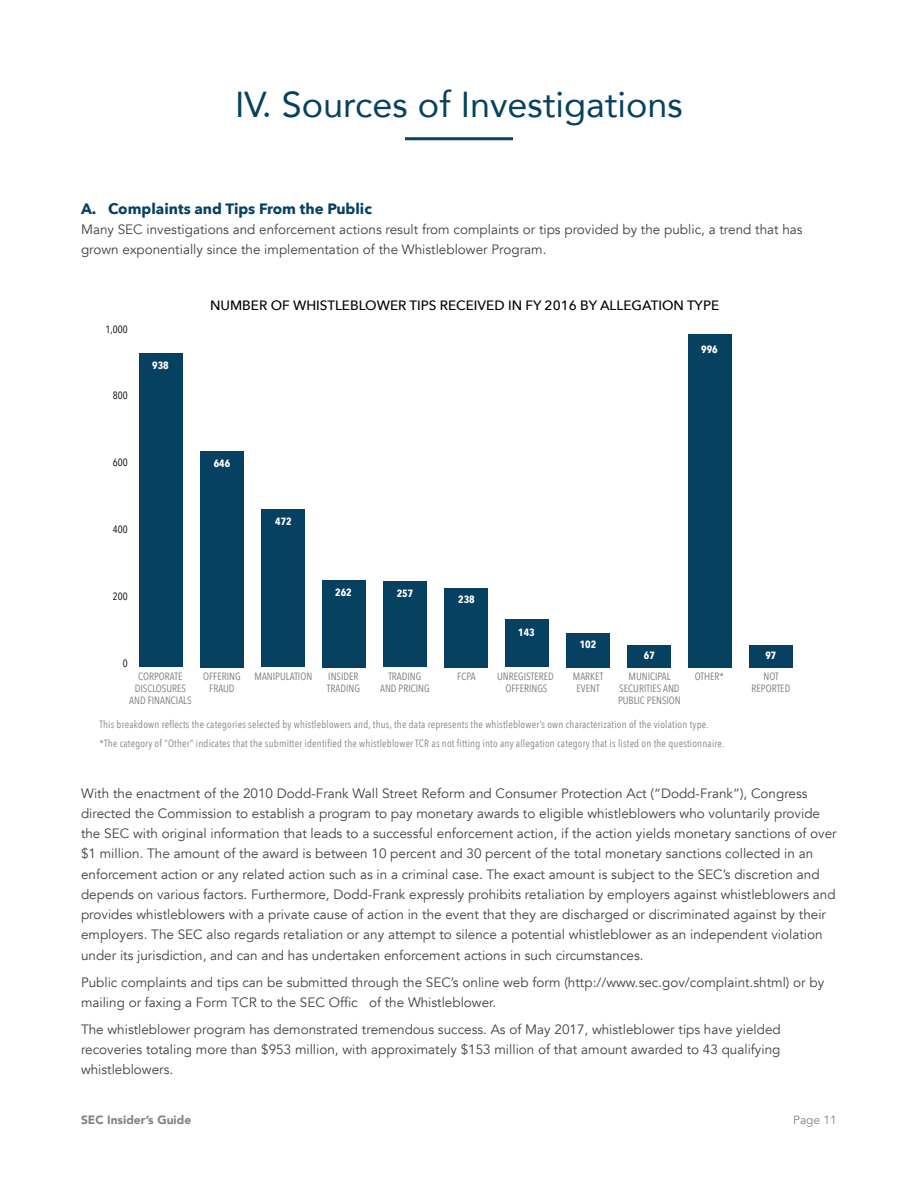
<style>
.page{position:relative;width:918px;height:1188px;background:#fff}
.page>*{position:absolute;margin:0;border:0;box-sizing:border-box;transform-origin:0 0}
.t1{font:36px "Avenir";color:#074162}
.t2{font:700 15px "Avenir Next";color:#074162}
.t3{font:13.5px/20.2px "Avenir";color:#414042}
.t4{font:500 13.5px "Avenir Next";color:#000}
.t5{font:900 12px "Avenir";color:#838386}
.t6{font:12px "Avenir";color:#838386}
.t7{font:10.5px/19.5px "Avenir Next Condensed";letter-spacing:.02em;color:#838386}
.t8{font:10.5px/12px "Avenir Next Condensed";color:#77787b;text-align:center}
.t9{font:700 10.5px "Avenir Next Condensed";color:#fff}
.t10{font:10.5px "Avenir Next Condensed";color:#000}
</style>
<div class="page">
<hr style="left:405px;top:137px;width:108px;height:3px;background:#074162">
<div style="left:139px;top:354px;width:44px;height:313px;background:#074162"></div>
<div style="left:200px;top:451px;width:44px;height:216px;background:#074162"></div>
<div style="left:261px;top:509px;width:44px;height:158px;background:#074162"></div>
<div style="left:322px;top:580px;width:44px;height:87px;background:#074162"></div>
<div style="left:383px;top:581px;width:44px;height:86px;background:#074162"></div>
<div style="left:444px;top:588px;width:44px;height:79px;background:#074162"></div>
<div style="left:505px;top:619px;width:44px;height:48px;background:#074162"></div>
<div style="left:566px;top:633px;width:44px;height:34px;background:#074162"></div>
<div style="left:627px;top:645px;width:44px;height:22px;background:#074162"></div>
<div style="left:688px;top:334px;width:44px;height:333px;background:#074162"></div>
<div style="left:749px;top:645px;width:44px;height:22px;background:#074162"></div>
<h1 class="t1" style="left:235px;top:76px;width:449px">IV. Sources of Investigations</h1>
<p class="t2" style="left:81px;top:196px;width:292px">A. Complaints and Tips From the Public</p>
<p class="t3" style="left:81px;top:219px;width:723px">Many SEC investigations and enforcement actions result from complaints or tips provided by the public, a trend that has grown exponentially since the implementation of the Whistleblower Program.</p>
<p class="t10" style="left:106px;top:320px;width:24px">1,000</p>
<p class="t10" style="left:113px;top:387px;width:16px">800</p>
<p class="t10" style="left:113px;top:454px;width:16px">600</p>
<p class="t10" style="left:113px;top:521px;width:16px">400</p>
<p class="t10" style="left:113px;top:588px;width:16px">200</p>
<p class="t10" style="left:123px;top:654px;width:6px">0</p>
<p class="t9" style="left:152px;top:359px;width:18px">938</p>
<p class="t4" style="left:210px;top:293px;width:511px">NUMBER OF WHISTLEBLOWER TIPS RECEIVED IN FY 2016 BY ALLEGATION TYPE</p>
<p class="t9" style="left:214px;top:457px;width:18px">646</p>
<p class="t9" style="left:275px;top:515px;width:18px">472</p>
<p class="t9" style="left:335px;top:586px;width:18px">262</p>
<p class="t9" style="left:397px;top:587px;width:18px">257</p>
<p class="t9" style="left:458px;top:593px;width:18px">238</p>
<p class="t9" style="left:518px;top:626px;width:18px">143</p>
<p class="t9" style="left:580px;top:638px;width:18px">102</p>
<p class="t9" style="left:701px;top:343px;width:18px">996</p>
<p class="t9" style="left:644px;top:649px;width:13px">67</p>
<p class="t9" style="left:765px;top:649px;width:13px">97</p>
<p class="t8" style="left:129px;top:670px;width:64px">CORPORATE<br>DISCLOSURES<br>AND FINANCIALS</p>
<p class="t8" style="left:203px;top:670px;width:39px">OFFERING<br>FRAUD</p>
<p class="t8" style="left:255px;top:670px;width:59px">MANIPULATION</p>
<p class="t8" style="left:327px;top:670px;width:35px;text-align:left">INSIDER<br>TRADING</p>
<p class="t8" style="left:380px;top:670px;width:51px">TRADING<br>AND PRICING</p>
<p class="t8" style="left:457px;top:670px;width:20px">FCPA</p>
<p class="t8" style="left:497px;top:670px;width:58px">UNREGISTERED<br>OFFERINGS</p>
<p class="t8" style="left:573px;top:670px;width:32px">MARKET<br>EVENT</p>
<p class="t8" style="left:618px;top:670px;width:64px">MUNICIPAL<br>SECURITIES AND<br>PUBLIC PENSION</p>
<p class="t8" style="left:695px;top:670px;width:31px">OTHER*</p>
<p class="t8" style="left:752px;top:670px;width:40px">NOT<br>REPORTED</p>
<p class="t7" style="left:99px;top:714px;width:627px">This breakdown reflects the categories selected by whistleblowers and, thus, the data represents the whistleblower’s own characterization of the violation type. *The category of “Other” indicates that the submitter identified the whistleblower TCR as not fitting into any allegation category that is listed on the questionnaire.</p>
<p class="t3" style="left:81px;top:783px;width:757px">With the enactment of the 2010 Dodd-Frank Wall Street Reform and Consumer Protection Act (“Dodd-Frank”), Congress directed the Commission to establish a program to pay monetary awards to eligible whistleblowers who voluntarily provide the SEC with original information that leads to a successful enforcement action, if the action yields monetary sanctions of over $1 million. The amount of the award is between 10 percent and 30 percent of the total monetary sanctions collected in an enforcement action or any related action such as in a criminal case. The exact amount is subject to the SEC’s discretion and depends on various factors. Furthermore, Dodd-Frank expressly prohibits retaliation by employers against whistleblowers and provides whistleblowers with a private cause of action in the event that they are discharged or discriminated against by their employers. The SEC also regards retaliation or any attempt to silence a potential whistleblower as an independent violation under its jurisdiction, and can and has undertaken enforcement actions in such circumstances.</p>
<p class="t3" style="left:81px;top:972px;width:745px">Public complaints and tips can be submitted through the SEC’s online web form (http://www.sec.gov/complaint.shtml) or by mailing or faxing a Form TCR to the SEC Offic of the Whistleblower.</p>
<p class="t3" style="left:81px;top:1019px;width:701px;text-align:justify">The whistleblower program has demonstrated tremendous success. As of May 2017, whistleblower tips have yielded recoveries totaling more than $953 million, with approximately $153 million of that amount awarded to 43 qualifying whistleblowers.</p>
<p class="t5" style="left:81px;top:1110px;width:112px">SEC Insider’s Guide</p>
<p class="t6" style="left:793px;top:1113px;width:45px">Page 11</p>
</div>
